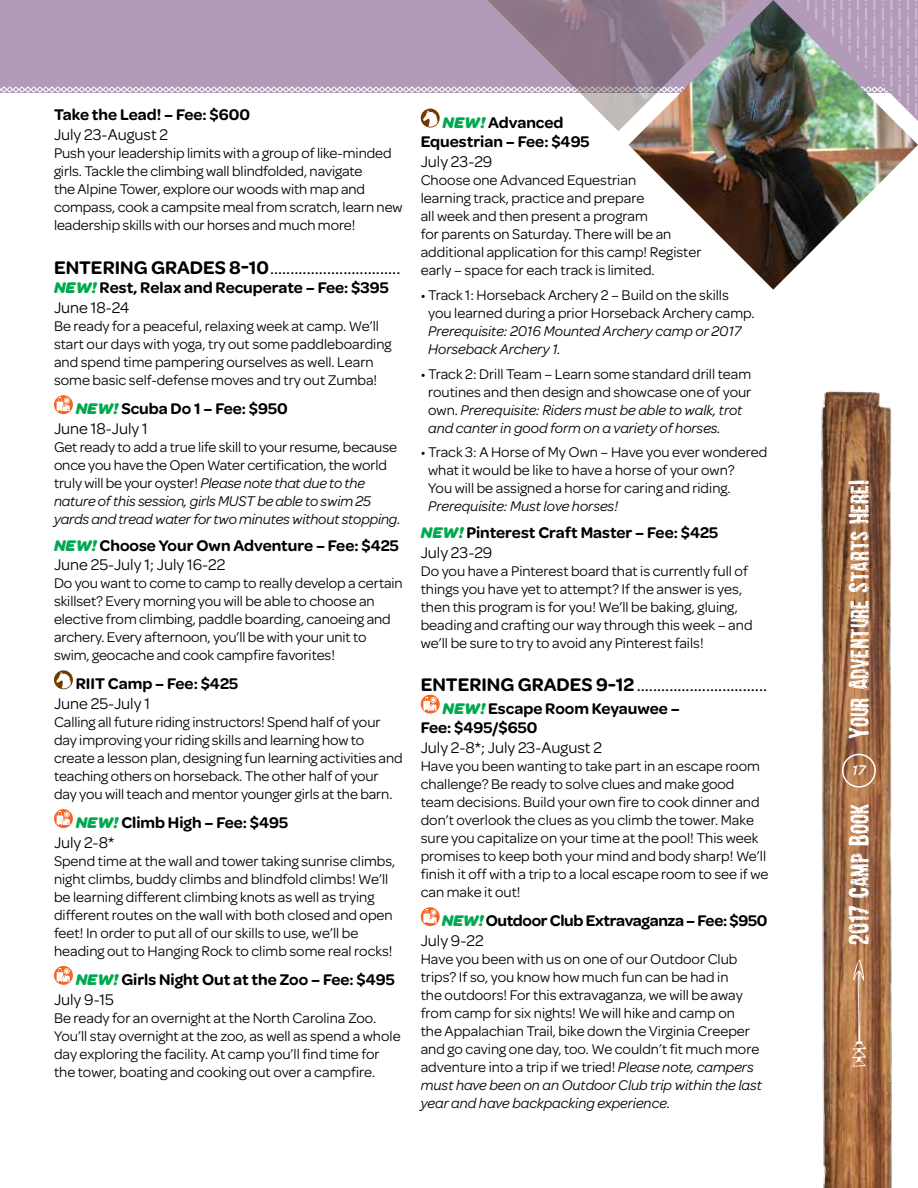
<style>
.page{position:relative;width:918px;height:1188px;background:#fff}
.page>*{position:absolute;margin:0;border:0;box-sizing:border-box;transform-origin:0 0}
.t1{font:28.5px "Barrio Chino";color:#fff}
.t2{font:19.5px "Omnes Girl Scouts";color:#000}
.t3{font:600 16.5px/19.8px "Omnes Girl Scouts";color:#000}
.t4{font:16.5px "Omnes Girl Scouts";color:#000}
.t5{font:600 16.5px/19.8px "Omnes Girl Scouts";letter-spacing:-.02em;color:#000}
.t6{font:15px/18px "Omnes Girl Scouts";color:#000}
.t7{font:italic 15px/18px "Omnes Girl Scouts";color:#000}
.t8{font:italic 500 15px "Omnes Girl Scouts";color:#fff}
.s1{font-weight:600}
.s2{font-weight:700;font-style:italic;color:#00a94f}
.s3{font-weight:400}
.s4{font-style:italic}
</style>
<div class="page">
<svg style="left:54px;top:395px;width:19px;height:19px"></svg>
<svg style="left:57px;top:397px;width:13px;height:14px"></svg>
<svg style="left:54px;top:670px;width:19px;height:19px"></svg>
<svg style="left:56px;top:672px;width:15px;height:16px"></svg>
<svg style="left:54px;top:809px;width:19px;height:19px"></svg>
<svg style="left:57px;top:811px;width:13px;height:14px"></svg>
<svg style="left:54px;top:966px;width:19px;height:19px"></svg>
<svg style="left:57px;top:968px;width:13px;height:14px"></svg>
<svg style="left:421px;top:695px;width:19px;height:19px"></svg>
<svg style="left:423px;top:697px;width:14px;height:14px"></svg>
<svg style="left:421px;top:907px;width:19px;height:19px"></svg>
<svg style="left:423px;top:909px;width:14px;height:14px"></svg>
<img style="left:821px;top:391px;width:71px;height:797px">
<svg style="left:852px;top:960px;width:14px;height:107px"></svg>
<div style="left:842px;top:754px;width:34px;height:34px;border:2px solid #fff;border-radius:50%"></div>
<img style="left:628px;top:127px;width:290px;height:163px">
<svg style="left:0;top:0;width:918px;height:127px"></svg>
<p class="t3" style="left:54px;top:104px;width:198px">Take the Lead! – Fee: $600</p>
<p class="t4" style="left:54px;top:123px;width:116px">July 23-August 2</p>
<p class="t6" style="left:54px;top:143px;width:350px">Push your leadership limits with a group of like-minded girls. Tackle the climbing wall blindfolded, navigate<br>the Alpine Tower, explore our woods with map and compass, cook a campsite meal from scratch, learn new leadership skills with our horses and much more!</p>
<h2 class="t2" style="left:54px;top:254px;width:348px"><span class="s1">ENTERING GRADES 8-10</span>................................</h2>
<p class="t3" style="left:54px;top:277px;width:336px"><span class="s2">NEW!</span> Rest, Relax and Recuperate – Fee: $395<br><span class="s3">June 18-24</span></p>
<p class="t6" style="left:54px;top:316px;width:339px">Be ready for a peaceful, relaxing week at camp. We’ll start our days with yoga, try out some paddleboarding and spend time pampering ourselves as well. Learn some basic self-defense moves and try out Zumba!</p>
<p class="t3" style="left:54px;top:398px;width:235px;text-indent:22px"><span class="s2">NEW!</span> Scuba Do 1 – Fee: $950<br><span class="s3">June 18-July 1</span></p>
<p class="t6" style="left:54px;top:437px;width:348px">Get ready to add a true life skill to your resume, because once you have the Open Water certification, the world truly will be your oyster! <span class="s4">Please note that due to the nature of this session, girls MUST be able to swim 25 yards and tread water for two minutes without stopping.</span></p>
<p class="t3" style="left:54px;top:534px;width:347px"><span class="s2">NEW!</span> Choose Your Own Adventure – Fee: $425<br><span class="s3">June 25-July 1; July 16-22</span></p>
<p class="t6" style="left:54px;top:573px;width:350px">Do you want to come to camp to really develop a certain skillset? Every morning you will be able to choose an elective from climbing, paddle boarding, canoeing and archery. Every afternoon, you’ll be with your unit to swim, geocache and cook campfire favorites!</p>
<p class="t3" style="left:76px;top:673px;width:164px">RIIT Camp – Fee: $425</p>
<p class="t4" style="left:54px;top:692px;width:98px">June 25-July 1</p>
<p class="t6" style="left:54px;top:712px;width:350px">Calling all future riding instructors! Spend half of your day improving your riding skills and learning how to create a lesson plan, designing fun learning activities and teaching others on horseback. The other half of your day you will teach and mentor younger girls at the barn.</p>
<p class="t3" style="left:54px;top:812px;width:236px;text-indent:22px"><span class="s2">NEW!</span> Climb High – Fee: $495<br><span class="s3">July 2-8*</span></p>
<p class="t6" style="left:54px;top:851px;width:343px">Spend time at the wall and tower taking sunrise climbs, night climbs, buddy climbs and blindfold climbs! We’ll be learning different climbing knots as well as trying different routes on the wall with both closed and open feet! In order to put all of our skills to use, we’ll be heading out to Hanging Rock to climb some real rocks!</p>
<p class="t3" style="left:54px;top:969px;width:342px;text-indent:22px"><span class="s2">NEW!</span> Girls Night Out at the Zoo – Fee: $495<br><span class="s3">July 9-15</span></p>
<p class="t6" style="left:54px;top:1008px;width:348px">Be ready for an overnight at the North Carolina Zoo.<br>You’ll stay overnight at the zoo, as well as spend a whole day exploring the facility. At camp you’ll find time for the tower, boating and cooking out over a campfire.</p>
<p class="t3" style="left:421px;top:111px;width:170px;text-align:center"><span class="s2">NEW!</span> Advanced<br>Equestrian – Fee: $495</p>
<p class="t4" style="left:421px;top:150px;width:73px">July 23-29</p>
<p class="t6" style="left:421px;top:170px;width:282px">Choose one Advanced Equestrian<br>learning track, practice and prepare<br>all week and then present a program<br>for parents on Saturday. There will be an additional application for this camp! Register early – space for each track is limited.</p>
<p class="t6" style="left:428px;top:285px;width:328px;text-indent:-7px">• Track 1: Horseback Archery 2 – Build on the skills you learned during a prior Horseback Archery camp.</p>
<p class="t7" style="left:428px;top:321px;width:315px">Prerequisite: 2016 Mounted Archery camp or 2017<br>Horseback Archery 1.</p>
<p class="t6" style="left:428px;top:364px;width:325px;text-indent:-7px">• Track 2: Drill Team – Learn some standard drill team routines and then design and showcase one of your own. <span class="s4">Prerequisite: Riders must be able to walk, trot and canter in good form on a variety of horses.</span></p>
<p class="t6" style="left:428px;top:443px;width:341px;text-indent:-7px">• Track 3: A Horse of My Own – Have you ever wondered what it would be like to have a horse of your own?<br>You will be assigned a horse for caring and riding.</p>
<p class="t7" style="left:428px;top:497px;width:191px">Prerequisite: Must love horses!</p>
<p class="t3" style="left:421px;top:522px;width:299px"><span class="s2">NEW!</span> Pinterest Craft Master – Fee: $425<br><span class="s3">July 23-29</span></p>
<p class="t6" style="left:421px;top:561px;width:333px">Do you have a Pinterest board that is currently full of things you have yet to attempt? If the answer is yes, then this program is for you! We’ll be baking, gluing, beading and crafting our way through this week – and we’ll be sure to try to avoid any Pinterest fails!</p>
<h2 class="t2" style="left:421px;top:672px;width:348px"><span class="s1">ENTERING GRADES 9-12</span>................................</h2>
<p class="t3" style="left:421px;top:697px;width:261px;text-indent:22px"><span class="s2">NEW!</span> Escape Room Keyauwee –<br>Fee: $495/$650</p>
<p class="t4" style="left:421px;top:737px;width:183px">July 2-8*; July 23-August 2</p>
<p class="t6" style="left:421px;top:756px;width:349px">Have you been wanting to take part in an escape room challenge? Be ready to solve clues and make good team decisions. Build your own fire to cook dinner and don’t overlook the clues as you climb the tower. Make sure you capitalize on your time at the pool! This week promises to keep both your mind and body sharp! We’ll finish it off with a trip to a local escape room to see if we can make it out!</p>
<p class="t5" style="left:421px;top:910px;width:348px;text-indent:21px"><span class="s2">NEW!</span> Outdoor Club Extravaganza – Fee: $950<br><span class="s3">July 9-22</span></p>
<p class="t6" style="left:421px;top:949px;width:343px">Have you been with us on one of our Outdoor Club trips? If so, you know how much fun can be had in<br>the outdoors! For this extravaganza, we will be away from camp for six nights! We will hike and camp on<br>the Appalachian Trail, bike down the Virginia Creeper and go caving one day, too. We couldn’t fit much more adventure into a trip if we tried! <span class="s4">Please note, campers must have been on an Outdoor Club trip within the last year and have backpacking experience.</span></p>
<h1 class="t1" style="left:845px;top:739px;width:261px;rotate:-90deg">Your Adventure Starts Here!</h1>
<p class="t8" style="left:852px;top:760px;width:15px">17</p>
<h1 class="t1" style="left:845px;top:945px;width:142px;rotate:-90deg">2017 Camp Book</h1>
</div>
